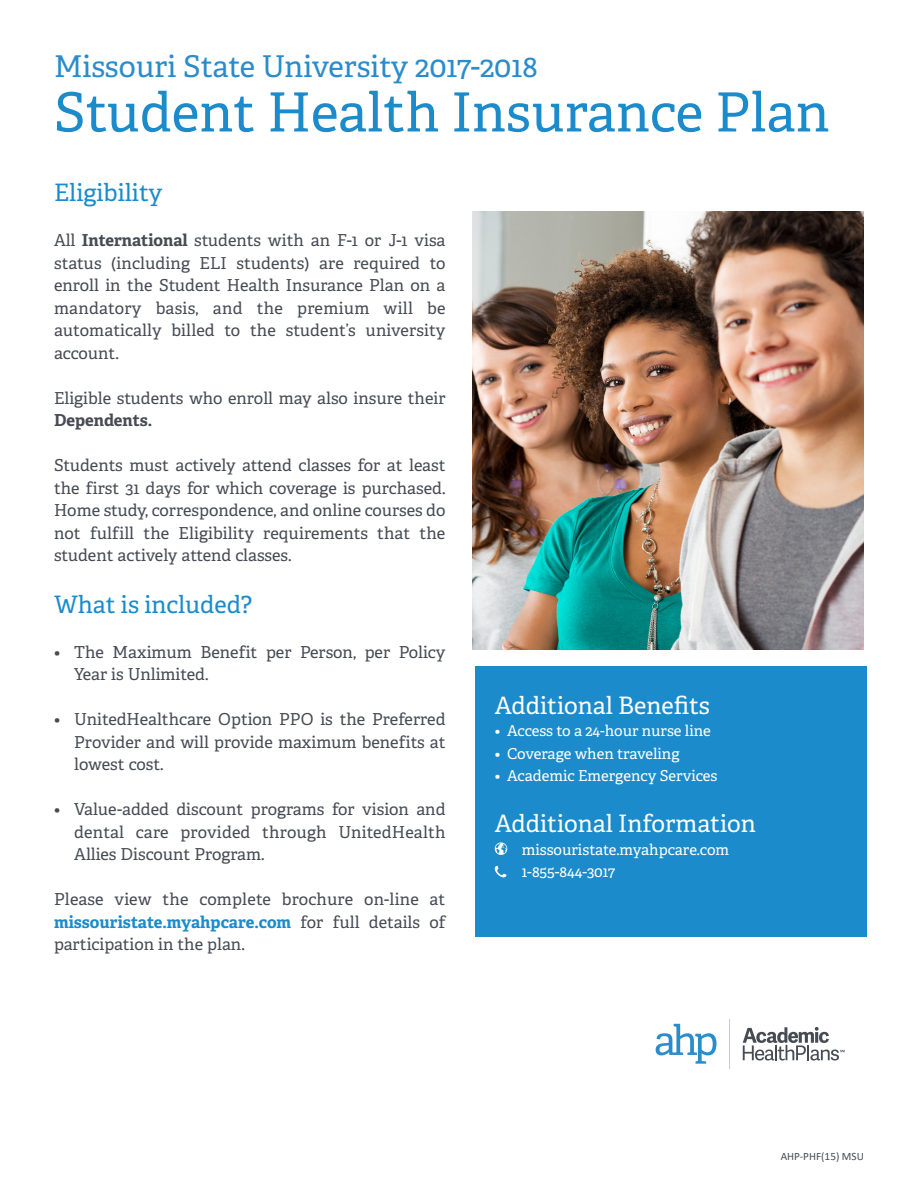
<style>
.page{position:relative;width:918px;height:1188px;background:#fff}
.page>*{position:absolute;margin:0;border:0;box-sizing:border-box;transform-origin:0 0}
.t1{font:54px "Adelle";color:#1b8bcb}
.t2{font:30px "Adelle";color:#2a8ccb}
.t3{font:24px "Adelle";color:#fff}
.t4{font:24px "Adelle";color:#1b8bcb}
.Body{font:16.5px/22.5px "Adelle";color:#464b54;text-align:justify}
.t5{font:15px "Adelle";color:#fff}
.t6{font:11.25px "Calibri";color:#464b54}
.s1{font-weight:700}
.s2{font-weight:700;color:#1b8bcb}
</style>
<div class="page">
<div style="left:475px;top:667px;width:392px;height:270px;background:#1b8bcb"></div>
<svg style="left:495px;top:842px;width:12px;height:13px"></svg>
<svg style="left:495px;top:866px;width:11px;height:11px"></svg>
<svg style="left:656px;top:1024px;width:60px;height:40px"></svg>
<hr style="left:729px;top:1019px;width:1px;height:50px;background:#c8c9c9">
<svg style="left:743px;top:1027px;width:102px;height:34px"></svg>
<img style="left:472px;top:212px;width:392px;height:437px">
<p class="t2" style="left:54px;top:48px;width:485px">Missouri State University 2017-2018</p>
<p class="t1" style="left:54px;top:79px;width:777px">Student Health Insurance Plan</p>
<p class="t4" style="left:54px;top:178px;width:110px">Eligibility</p>
<p class="Body" style="left:54px;top:229px;width:393px">All <span class="s1">International</span> students with an F-1 or J-1 visa status (including ELI students) are required to enroll in the Student Health Insurance Plan on a mandatory basis, and the premium will be automatically billed to the student’s university account.</p>
<p class="Body" style="left:54px;top:387px;width:393px">Eligible students who enroll may also insure their<br><span class="s1">Dependents.</span></p>
<p class="Body" style="left:54px;top:454px;width:393px">Students must actively attend classes for at least the first 31 days for which coverage is purchased.<br>Home study, correspondence, and online courses do not fulfill the Eligibility requirements that the student actively attend classes.</p>
<p class="t4" style="left:54px;top:589px;width:200px">What is included?</p>
<p class="Body" style="left:74px;top:641px;width:373px;text-indent:-20px">• The Maximum Benefit per Person, per Policy<br>Year is Unlimited.</p>
<p class="Body" style="left:74px;top:708px;width:373px;text-indent:-20px">• UnitedHealthcare Option PPO is the Preferred Provider and will provide maximum benefits at lowest cost.</p>
<p class="Body" style="left:74px;top:798px;width:373px;text-indent:-20px">• Value-added discount programs for vision and dental care provided through UnitedHealth Allies Discount Program.</p>
<p class="Body" style="left:54px;top:888px;width:393px">Please view the complete brochure on-line at <span class="s2">missouristate.myahpcare.com</span> for full details of participation in the plan.</p>
<p class="t3" style="left:495px;top:690px;width:217px">Additional Benefits</p>
<p class="t5" style="left:495px;top:722px;width:218px">• Access to a 24-hour nurse line</p>
<p class="t5" style="left:495px;top:744px;width:186px">• Coverage when traveling</p>
<p class="t5" style="left:495px;top:767px;width:224px">• Academic Emergency Services</p>
<p class="t3" style="left:495px;top:809px;width:263px">Additional Information</p>
<p class="t5" style="left:522px;top:840px;width:209px">missouristate.myahpcare.com</p>
<p class="t5" style="left:522px;top:863px;width:95px">1-855-844-3017</p>
<p class="t6" style="left:781px;top:1148px;width:85px">AHP-PHF(15) MSU</p>
</div>
